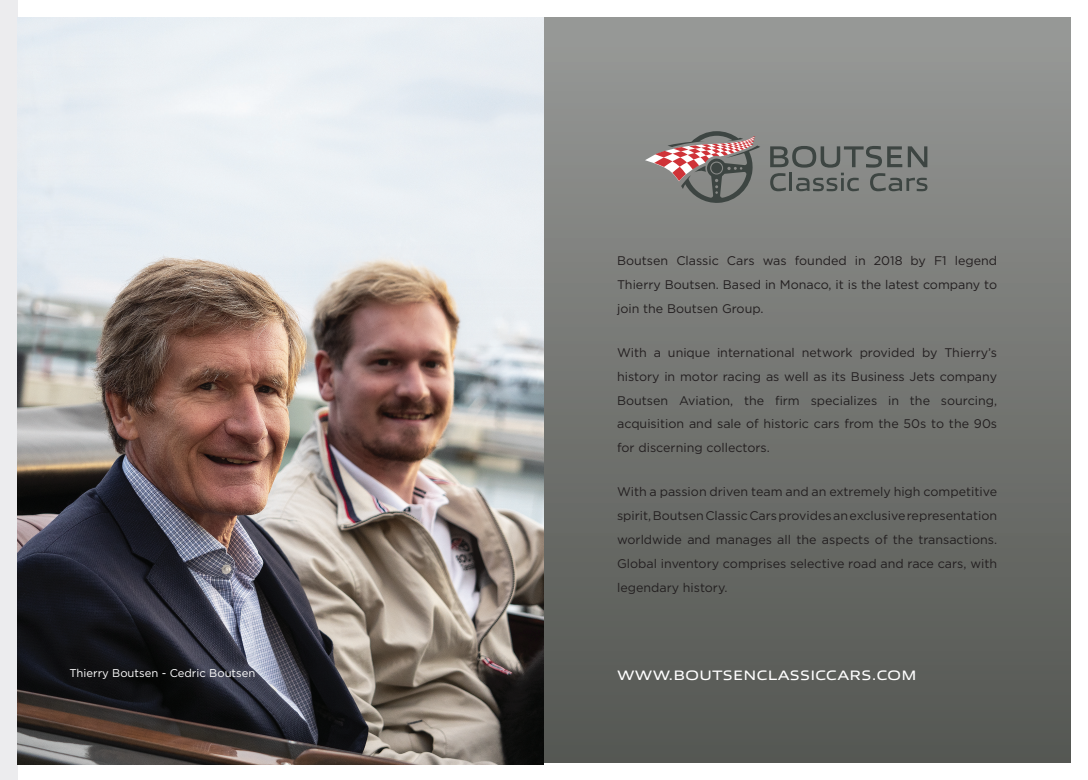
<style>
.page{position:relative;width:1088px;height:780px;background:#fff}
.page>*{position:absolute;margin:0;border:0;box-sizing:border-box;transform-origin:0 0}
.t1{font:13.75px "Allumi Std Extended";letter-spacing:.02em;color:#fff}
.t2{font:12.5px/23.8px "Gotham";color:#231f20;text-align:justify}
.t3{font:11.25px "Gotham";color:#fff}
</style>
<div class="page">
<div style="left:0;top:0;width:18px;height:780px;background:#ececee"></div>
<div style="left:544px;top:18px;width:526px;height:744px;background:linear-gradient(to bottom,#979896,#535551)"></div>
<svg style="left:770px;top:146px;width:157px;height:45px"></svg>
<svg style="left:645px;top:131px;width:115px;height:72px"></svg>
<div style="left:711px;top:163px;width:11px;height:10px;background:#3d4542;border-radius:50%"></div>
<img style="left:18px;top:18px;width:526px;height:746px">
<p class="t2" style="left:617px;top:248px;width:382px">Boutsen Classic Cars was founded in 2018 by F1 legend Thierry Boutsen. Based in Monaco, it is the latest company to join the Boutsen Group.</p>
<p class="t2" style="left:617px;top:340px;width:382px">With a unique international network provided by Thierry’s history in motor racing as well as its Business Jets company Boutsen Aviation, the firm specializes in the sourcing, acquisition and sale of historic cars from the 50s to the 90s for discerning collectors.</p>
<p class="t2" style="left:617px;top:480px;width:382px">With a passion driven team and an extremely high competitive spirit, Boutsen Classic Cars provides an exclusive representation worldwide and manages all the aspects of the transactions.<br>Global inventory comprises selective road and race cars, with legendary history.</p>
<p class="t3" style="left:69px;top:666px;width:187px">Thierry Boutsen - Cedric Boutsen</p>
<p class="t1" style="left:617px;top:668px;width:301px">WWW.BOUTSENCLASSICCARS.COM</p>
</div>
